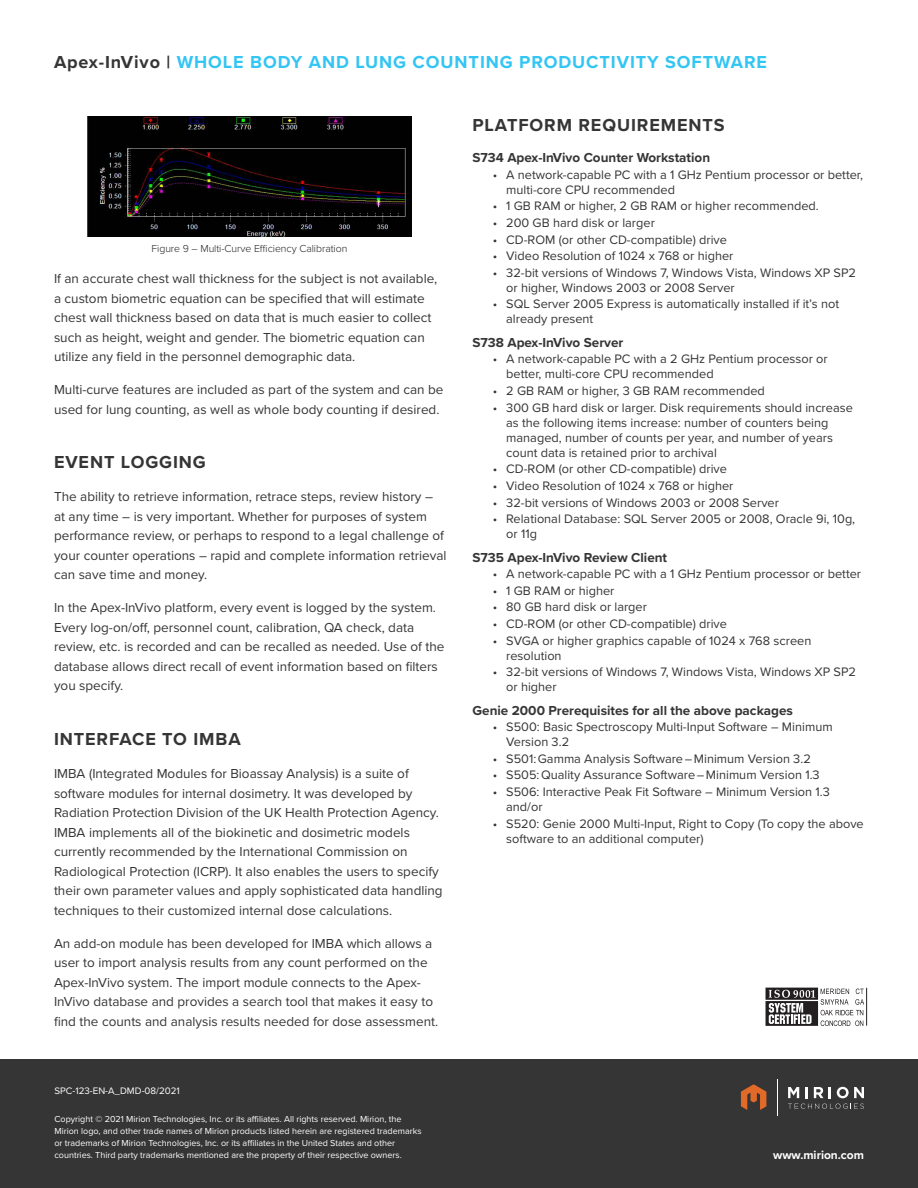
<style>
.page{position:relative;width:918px;height:1188px;background:#fff}
.page>*{position:absolute;margin:0;border:0;box-sizing:border-box;transform-origin:0 0}
.Small_Header{font:700 18px "Proxima Nova";letter-spacing:.05em;color:#33c5f3}
.Small_Header-2{font:700 18px "Proxima Nova";letter-spacing:.05em;color:#363536}
.Body_Copy_Small{font:13.5px/19.5px "Proxima Nova";color:#363536}
.Body_Copy{font:700 13.5px "Proxima Nova";color:#363536}
.t1{font:12.75px/15px "Proxima Nova";color:#363536}
.Body_Copy-2{font:700 12px "Proxima Nova";color:#fff}
.t2{font:300 10.5px "Proxima Nova";letter-spacing:-.005em;color:#231f20}
.Body_Copy-3{font:9.75px "Proxima Nova";color:#fff}
.Body_Copy-4{font:9px/12px "Proxima Nova";color:#fff}
.s1{color:#363536}
</style>
<div class="page">
<div style="left:0;top:1059px;width:918px;height:129px;background:#363536"></div>
<hr style="left:777px;top:1080px;width:1px;height:36px;background:#fff">
<svg style="left:789px;top:1104px;width:75px;height:5px"></svg>
<svg style="left:788px;top:1087px;width:11px;height:11px"></svg>
<svg style="left:805px;top:1087px;width:3px;height:11px"></svg>
<svg style="left:814px;top:1087px;width:9px;height:11px"></svg>
<svg style="left:829px;top:1087px;width:2px;height:11px"></svg>
<svg style="left:837px;top:1087px;width:27px;height:11px"></svg>
<svg style="left:741px;top:1084px;width:25px;height:26px"></svg>
<hr style="left:866px;top:988px;width:1px;height:38px;background:#231f20">
<svg style="left:766px;top:988px;width:98px;height:38px"></svg>
<img style="left:87px;top:117px;width:324px;height:119px">
<p class="Small_Header" style="left:54px;top:49px;width:714px"><span class="s1">Apex-InVivo |</span> WHOLE BODY AND LUNG COUNTING PRODUCTIVITY SOFTWARE</p>
<p class="t2" style="left:152px;top:241px;width:197px">Figure 9 – Multi-Curve Efficiency Calibration</p>
<p class="Body_Copy_Small" style="left:54px;top:268px;width:385px">If an accurate chest wall thickness for the subject is not available, a custom biometric equation can be specified that will estimate chest wall thickness based on data that is much easier to collect such as height, weight and gender. The biometric equation can utilize any field in the personnel demographic data.</p>
<p class="Body_Copy_Small" style="left:54px;top:379px;width:391px">Multi-curve features are included as part of the system and can be used for lung counting, as well as whole body counting if desired.</p>
<p class="Small_Header-2" style="left:54px;top:449px;width:153px">EVENT LOGGING</p>
<p class="Body_Copy_Small" style="left:54px;top:487px;width:394px">The ability to retrieve information, retrace steps, review history – at any time – is very important. Whether for purposes of system performance review, or perhaps to respond to a legal challenge of your counter operations – rapid and complete information retrieval can save time and money.</p>
<p class="Body_Copy_Small" style="left:54px;top:598px;width:392px">In the Apex-InVivo platform, every event is logged by the system.<br>Every log-on/off, personnel count, calibration, QA check, data review, etc. is recorded and can be recalled as needed. Use of the database allows direct recall of event information based on filters you specify.</p>
<p class="Small_Header-2" style="left:54px;top:726px;width:188px">INTERFACE TO IMBA</p>
<p class="Body_Copy_Small" style="left:54px;top:763px;width:390px">IMBA (Integrated Modules for Bioassay Analysis) is a suite of software modules for internal dosimetry. It was developed by Radiation Protection Division of the UK Health Protection Agency.<br>IMBA implements all of the biokinetic and dosimetric models currently recommended by the International Commission on Radiological Protection (ICRP). It also enables the users to specify their own parameter values and apply sophisticated data handling techniques to their customized internal dose calculations.</p>
<p class="Body_Copy_Small" style="left:54px;top:933px;width:386px">An add-on module has been developed for IMBA which allows a user to import analysis results from any count performed on the Apex-InVivo system. The import module connects to the Apex-InVivo database and provides a search tool that makes it easy to find the counts and analysis results needed for dose assessment.</p>
<p class="Body_Copy-3" style="left:55px;top:1083px;width:127px">SPC-123-EN-A_DMD-08/2021</p>
<p class="Body_Copy-4" style="left:55px;top:1113px;width:369px">Copyright © 2021 Mirion Technologies, Inc. or its affiliates. All rights reserved. Mirion, the Mirion logo, and other trade names of Mirion products listed herein are registered trademarks or trademarks of Mirion Technologies, Inc. or its affiliates in the United States and other countries. Third party trademarks mentioned are the property of their respective owners.</p>
<p class="Small_Header-2" style="left:472px;top:111px;width:254px">PLATFORM REQUIREMENTS</p>
<p class="Body_Copy" style="left:472px;top:148px;width:239px">S734 Apex-InVivo Counter Workstation</p>
<p class="t1" style="left:506px;top:166px;width:358px;text-indent:-14px">• A network-capable PC with a 1 GHz Pentium processor or better, multi-core CPU recommended</p>
<p class="t1" style="left:493px;top:198px;width:328px">• 1 GB RAM or higher, 2 GB RAM or higher recommended.</p>
<p class="t1" style="left:493px;top:215px;width:164px">• 200 GB hard disk or larger</p>
<p class="t1" style="left:493px;top:231px;width:236px">• CD-ROM (or other CD-compatible) drive</p>
<p class="t1" style="left:493px;top:248px;width:242px">• Video Resolution of 1024 x 768 or higher</p>
<p class="t1" style="left:506px;top:264px;width:351px;text-indent:-14px">• 32-bit versions of Windows 7, Windows Vista, Windows XP SP2 or higher, Windows 2003 or 2008 Server</p>
<p class="t1" style="left:506px;top:296px;width:334px;text-indent:-14px">• SQL Server 2005 Express is automatically installed if it’s not already present</p>
<p class="Body_Copy" style="left:472px;top:332px;width:152px">S738 Apex-InVivo Server</p>
<p class="t1" style="left:506px;top:351px;width:323px;text-indent:-14px">• A network-capable PC with a 2 GHz Pentium processor or better, multi-core CPU recommended</p>
<p class="t1" style="left:493px;top:383px;width:274px">• 2 GB RAM or higher, 3 GB RAM recommended</p>
<p class="t1" style="left:506px;top:399px;width:348px;text-indent:-14px">• 300 GB hard disk or larger. Disk requirements should increase as the following items increase: number of counters being managed, number of counts per year, and number of years count data is retained prior to archival</p>
<p class="t1" style="left:493px;top:461px;width:236px">• CD-ROM (or other CD-compatible) drive</p>
<p class="t1" style="left:493px;top:478px;width:242px">• Video Resolution of 1024 x 768 or higher</p>
<p class="t1" style="left:493px;top:494px;width:288px">• 32-bit versions of Windows 2003 or 2008 Server</p>
<p class="t1" style="left:506px;top:511px;width:351px;text-indent:-14px">• Relational Database: SQL Server 2005 or 2008, Oracle 9i, 10g, or 11g</p>
<p class="Body_Copy" style="left:472px;top:547px;width:196px">S735 Apex-InVivo Review Client</p>
<p class="t1" style="left:493px;top:566px;width:370px">• A network-capable PC with a 1 GHz Pentium processor or better</p>
<p class="t1" style="left:493px;top:582px;width:123px">• 1 GB RAM or higher</p>
<p class="t1" style="left:493px;top:599px;width:156px">• 80 GB hard disk or larger</p>
<p class="t1" style="left:493px;top:616px;width:236px">• CD-ROM (or other CD-compatible) drive</p>
<p class="t1" style="left:506px;top:632px;width:307px;text-indent:-14px">• SVGA or higher graphics capable of 1024 x 768 screen resolution</p>
<p class="t1" style="left:506px;top:664px;width:351px;text-indent:-14px">• 32-bit versions of Windows 7, Windows Vista, Windows XP SP2 or higher</p>
<p class="Body_Copy" style="left:472px;top:700px;width:322px">Genie 2000 Prerequisites for all the above packages</p>
<p class="t1" style="left:506px;top:719px;width:328px;text-indent:-14px">• S500: Basic Spectroscopy Multi-Input Software – Minimum<br>Version 3.2</p>
<p class="t1" style="left:493px;top:751px;width:320px">• S501: Gamma Analysis Software – Minimum Version 3.2</p>
<p class="t1" style="left:493px;top:767px;width:328px">• S505: Quality Assurance Software – Minimum Version 1.3</p>
<p class="t1" style="left:506px;top:784px;width:325px;text-indent:-14px">• S506: Interactive Peak Fit Software – Minimum Version 1.3 and/or</p>
<p class="t1" style="left:506px;top:815px;width:359px;text-indent:-14px">• S520: Genie 2000 Multi-Input, Right to Copy (To copy the above software to an additional computer)</p>
<p class="Body_Copy-2" style="left:773px;top:1146px;width:92px">www.mirion.com</p>
</div>
